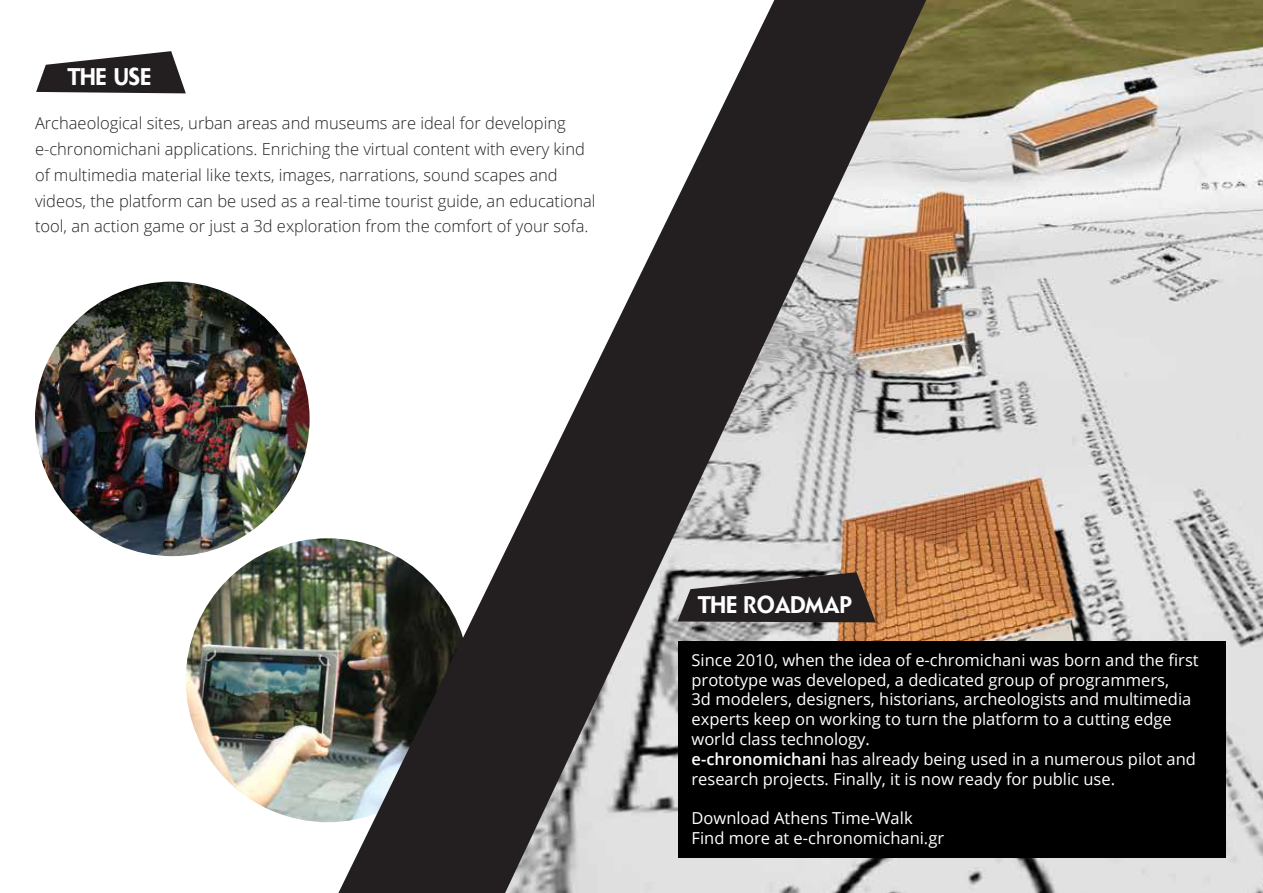
<style>
.page{position:relative;width:1263px;height:893px;background:#fff}
.page>*{position:absolute;margin:0;border:0;box-sizing:border-box;transform-origin:0 0}
.t1{font:300 24px "CF Daphne";color:#fff}
.t2{font:16.5px/19.8px "Open Sans";color:#fff}
.t3{font:300 16.5px/25.8px "Open Sans";color:#231f20}
.s1{font-weight:600}
</style>
<div class="page">
<img style="left:186px;top:538px;width:284px;height:284px;border-radius:142px">
<svg style="left:36px;top:51px;width:150px;height:42px"></svg>
<img style="left:926px;top:0;width:337px;height:893px">
<div style="left:678px;top:642px;width:547px;height:216px;background:#000"></div>
<svg style="left:338px;top:0;width:588px;height:893px"></svg>
<img style="left:35px;top:282px;width:275px;height:274px;border-radius:137px">
<svg style="left:677px;top:572px;width:199px;height:50px;background:#3f3836"></svg>
<h1 class="t1" style="left:68px;top:63px;width:85px">THE USE</h1>
<p class="t3" style="left:35px;top:110px;width:562px">Archaeological sites, urban areas and museums are ideal for developing e-chronomichani applications. Enriching the virtual content with every kind of multimedia material like texts, images, narrations, sound scapes and videos, the platform can be used as a real-time tourist guide, an educational tool, an action game or just a 3d exploration from the comfort of your sofa.</p>
<h1 class="t1" style="left:699px;top:591px;width:155px">THE ROADMAP</h1>
<p class="t2" style="left:691px;top:649px;width:509px">Since 2010, when the idea of e-chromichani was born and the first prototype was developed, a dedicated group of programmers,<br>3d modelers, designers, historians, archeologists and multimedia experts keep on working to turn the platform to a cutting edge world class technology.<br><span class="s1">e-chronomichani</span> has already being used in a numerous pilot and research projects. Finally, it is now ready for public use.</p>
<p class="t2" style="left:691px;top:808px;width:254px">Download Athens Time-Walk<br>Find more at e-chronomichani.gr</p>
</div>
